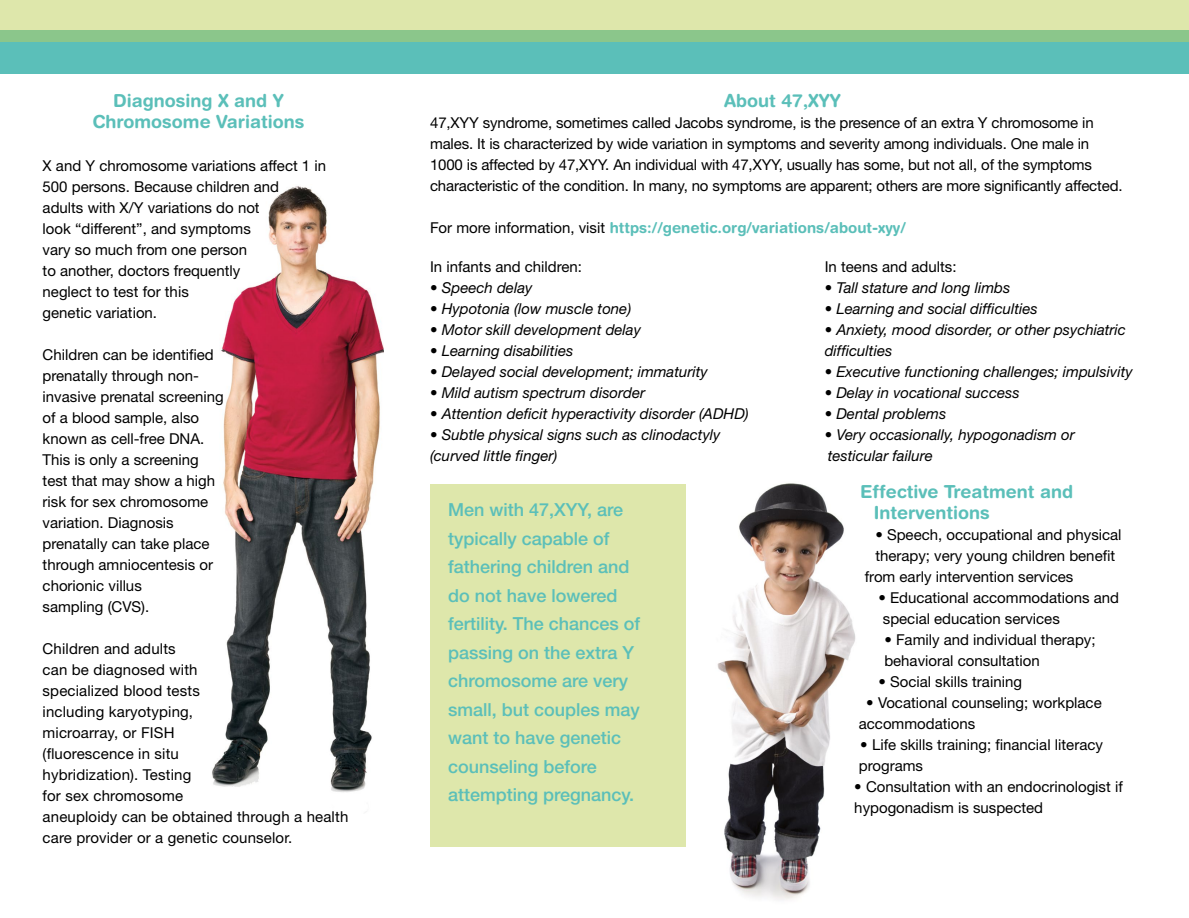
<style>
.page{position:relative;width:1189px;height:918px;background:#fff}
.page>*{position:absolute;margin:0;border:0;box-sizing:border-box;transform-origin:0 0}
.t1{font:500 18px/28.5px "Helvetica Neue";color:#5bbfb9}
.t2{font:700 18px/21px "Helvetica Rounded";color:#5bbfb9;text-align:center}
.t3{font:15px/21px "Helvetica Neue";color:#000}
.t4{font:italic 15px/21px "Helvetica Neue";color:#000}
.t5{font:700 15px "Helvetica Rounded";color:#5bbfb9}
.s1{font-family:"Helvetica Neue";font-weight:400;color:#000}
</style>
<div class="page">
<img style="left:717px;top:483px;width:139px;height:417px">
<img style="left:212px;top:186px;width:171px;height:606px">
<div style="left:0;top:30px;width:1188px;height:43px;background:#5bbfb9"></div>
<div style="left:0;top:0;width:1188px;height:30px;background:#dee7ab"></div>
<div style="left:0;top:30px;width:1188px;height:11px;background:#8bc68b"></div>
<div style="left:430px;top:484px;width:256px;height:363px;background:#dee7ab"></div>
<p class="t2" style="left:92px;top:90px;width:214px">Diagnosing X and Y<br>Chromosome Variations</p>
<p class="t3" style="left:43px;top:155px;width:285px">X and Y chromosome variations affect 1 in<br>500 persons. Because children and<br>adults with X/Y variations do not<br>look “different”, and symptoms<br>vary so much from one person<br>to another, doctors frequently<br>neglect to test for this<br>genetic variation.</p>
<p class="t3" style="left:43px;top:344px;width:183px">Children can be identified prenatally through non&shy;invasive prenatal screening of a blood sample, also known as cell-free DNA.<br>This is only a screening test that may show a high risk for sex chromosome variation. Diagnosis prenatally can take place through amniocentesis or chorionic villus<br>sampling (CVS).</p>
<p class="t3" style="left:43px;top:638px;width:307px">Children and adults<br>can be diagnosed with<br>specialized blood tests<br>including karyotyping,<br>microarray, or FISH<br>(fluorescence in situ<br>hybridization). Testing<br>for sex chromosome<br>aneuploidy can be obtained through a health care provider or a genetic counselor.</p>
<p class="t2" style="left:724px;top:90px;width:118px">About 47,XYY</p>
<p class="t3" style="left:430px;top:112px;width:694px">47,XYY syndrome, sometimes called Jacobs syndrome, is the presence of an extra Y chromosome in males. It is characterized by wide variation in symptoms and severity among individuals. One male in 1000 is affected by 47,XYY. An individual with 47,XYY, usually has some, but not all, of the symptoms characteristic of the condition. In many, no symptoms are apparent; others are more significantly affected.</p>
<p class="t5" style="left:430px;top:219px;width:477px"><span class="s1">For more information, visit</span> https://genetic.org/variations/about-xyy/</p>
<p class="t3" style="left:430px;top:256px;width:153px">In infants and children:</p>
<p class="t4" style="left:430px;top:277px;width:104px">• Speech delay</p>
<p class="t4" style="left:430px;top:298px;width:203px">• Hypotonia (low muscle tone)</p>
<p class="t4" style="left:430px;top:319px;width:212px">• Motor skill development delay</p>
<p class="t4" style="left:430px;top:340px;width:145px">• Learning disabilities</p>
<p class="t4" style="left:430px;top:361px;width:279px">• Delayed social development; immaturity</p>
<p class="t4" style="left:430px;top:382px;width:217px">• Mild autism spectrum disorder</p>
<p class="t4" style="left:430px;top:403px;width:320px">• Attention deficit hyperactivity disorder (ADHD)</p>
<p class="t4" style="left:430px;top:424px;width:292px">• Subtle physical signs such as clinodactyly (curved little finger)</p>
<p class="t3" style="left:824px;top:256px;width:133px">In teens and adults:</p>
<p class="t4" style="left:824px;top:277px;width:187px">• Tall stature and long limbs</p>
<p class="t4" style="left:824px;top:298px;width:214px">• Learning and social difficulties</p>
<p class="t4" style="left:824px;top:319px;width:303px">• Anxiety, mood disorder, or other psychiatric difficulties</p>
<p class="t4" style="left:824px;top:361px;width:309px">• Executive functioning challenges; impulsivity</p>
<p class="t4" style="left:824px;top:382px;width:196px">• Delay in vocational success</p>
<p class="t4" style="left:824px;top:403px;width:123px">• Dental problems</p>
<p class="t4" style="left:824px;top:424px;width:252px">• Very occasionally, hypogonadism or testicular failure</p>
<p class="t2" style="left:873px;top:481px;width:201px;text-align:left;text-indent:-14px">Effective Treatment and<br>Interventions</p>
<p class="t3" style="left:875px;top:524px;width:248px">• Speech, occupational and physical</p>
<p class="t3" style="left:875px;top:545px;width:241px">therapy; very young children benefit</p>
<p class="t3" style="left:864px;top:566px;width:210px">from early intervention services</p>
<p class="t3" style="left:882px;top:587px;width:238px;text-indent:-4px">• Educational accommodations and special education services</p>
<p class="t3" style="left:884px;top:629px;width:213px">• Family and individual therapy; behavioral consultation</p>
<p class="t3" style="left:878px;top:671px;width:145px">• Social skills training</p>
<p class="t3" style="left:858px;top:692px;width:244px;text-indent:8px">• Vocational counseling; workplace accommodations</p>
<p class="t3" style="left:858px;top:734px;width:246px">• Life skills training; financial literacy programs</p>
<p class="t3" style="left:854px;top:776px;width:270px">• Consultation with an endocrinologist if hypogonadism is suspected</p>
<p class="t1" style="left:448px;top:495px;width:194px">Men with 47,XYY, are typically capable of fathering children and do not have lowered fertility. The chances of passing on the extra Y chromosome are very small, but couples may want to have genetic counseling before attempting pregnancy.</p>
</div>
